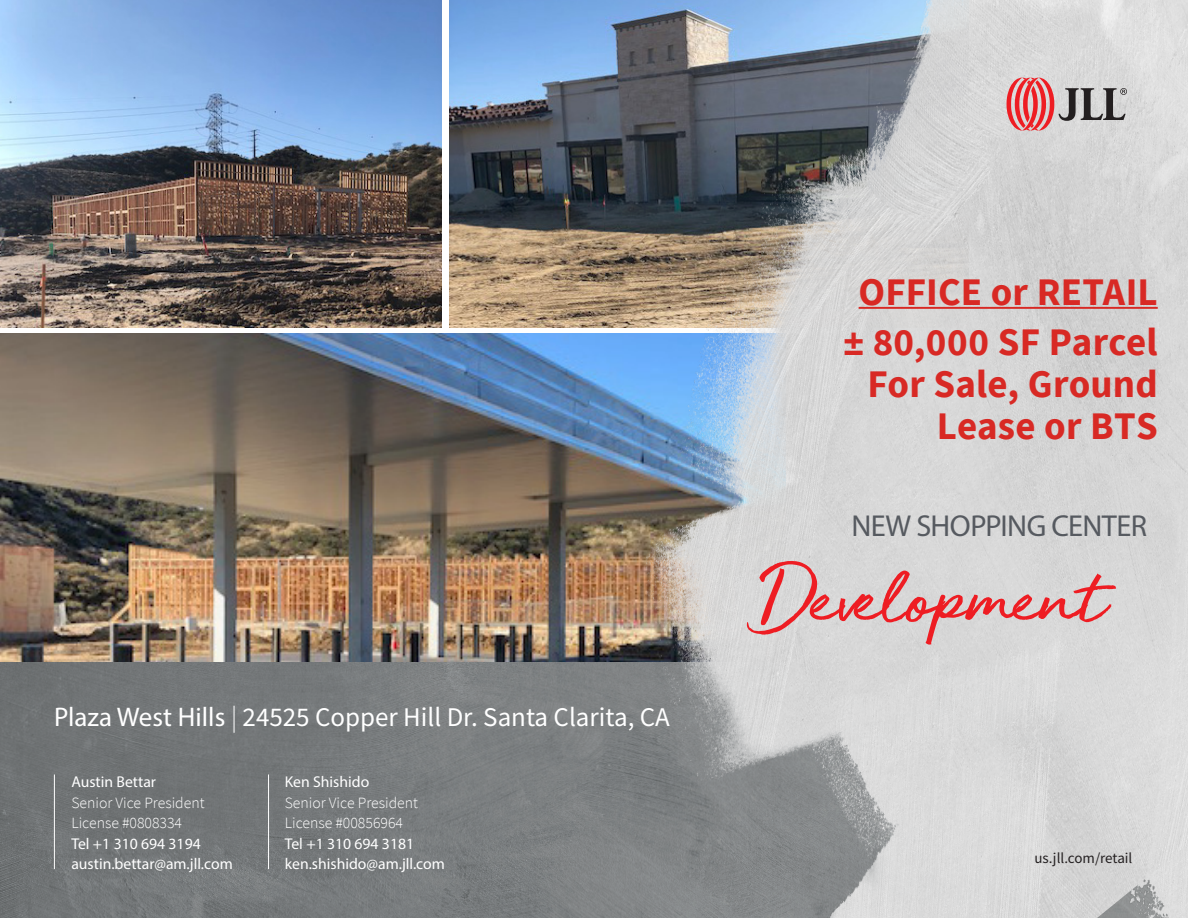
<style>
.page{position:relative;width:1188px;height:918px;background:#fff}
.page>*{position:absolute;margin:0;border:0;box-sizing:border-box;transform-origin:0 0}
.t1{font:88.5px "JLL Hand";letter-spacing:-.035em;color:#ee1d23}
.Body_Text_-_Bullet{font:700 39px/42px "Source Sans Pro";letter-spacing:.005em;color:#d82924;text-align:right}
.Sub_Head_-_Italic{font:30.3px "Myriad Pro";letter-spacing:-.02em;color:#565a60}
.Property_Header{font:27px "Source Sans Pro";color:#fff}
.Property_-_Body_Text{font:15.75px/20.4px "Myriad Pro";color:#fff}
.Property_-_Body_Text-2{font:300 15.75px/20.4px "Source Sans Pro";color:#fff}
.Property_-_Body_Text-3{font:15px "Source Sans Pro";color:#231f20}
.s1{font-family:"Myriad Pro"}
.s2{font-weight:300}
.s3{font-family:"Myriad Pro";font-weight:400}
.s4{font-family:"Source Sans Pro";font-weight:300}
</style>
<div class="page">
<img style="left:450px;top:0;width:196px;height:327px">
<img style="left:0;top:0;width:442px;height:327px">
<img style="left:0;top:334px;width:646px;height:328px">
<img style="left:0;top:662px;width:646px;height:256px">
<img style="left:646px;top:0;width:542px;height:918px">
<hr style="left:54px;top:774px;width:1px;height:95px;background:#fff">
<hr style="left:268px;top:774px;width:1px;height:95px;background:#fff">
<hr style="left:859px;top:307px;width:299px;height:2px;background:#d82924">
<svg style="left:1007px;top:78px;width:120px;height:53px;background:#c59b9c"></svg>
<p class="Property_Header" style="left:54px;top:700px;width:617px"><span class="s1">Plaza West Hills</span> <span class="s2">|</span> 24525 Copper Hill Dr. Santa Clarita, CA</p>
<p class="Property_-_Body_Text-2" style="left:71px;top:772px;width:135px"><span class="s3">Austin Bettar<br></span>Senior Vice President</p>
<p class="Property_-_Body_Text-2" style="left:71px;top:813px;width:112px">License #0808334</p>
<p class="Property_-_Body_Text" style="left:71px;top:833px;width:131px">Tel +1 310 694 3194</p>
<p class="Property_-_Body_Text" style="left:71px;top:853px;width:163px">austin.bettar@am.jll.com</p>
<p class="Property_-_Body_Text" style="left:285px;top:772px;width:162px">Ken Shishido<br><span class="s4">Senior Vice President<br>License #00856964<br></span>Tel +1 310 694 3181 ken.shishido@am.jll.com</p>
<p class="Body_Text_-_Bullet" style="left:859px;top:270px;width:301px">OFFICE or RETAIL</p>
<p class="Body_Text_-_Bullet" style="left:844px;top:321px;width:316px">± 80,000 SF Parcel<br>For Sale, Ground<br>Lease or BTS</p>
<p class="Sub_Head_-_Italic" style="left:852px;top:507px;width:297px">NEW SHOPPING CENTER</p>
<p class="t1" style="left:755px;top:534px;width:353px">Development</p>
<p class="Property_-_Body_Text-3" style="left:1034px;top:848px;width:100px">us.jll.com/retail</p>
</div>
